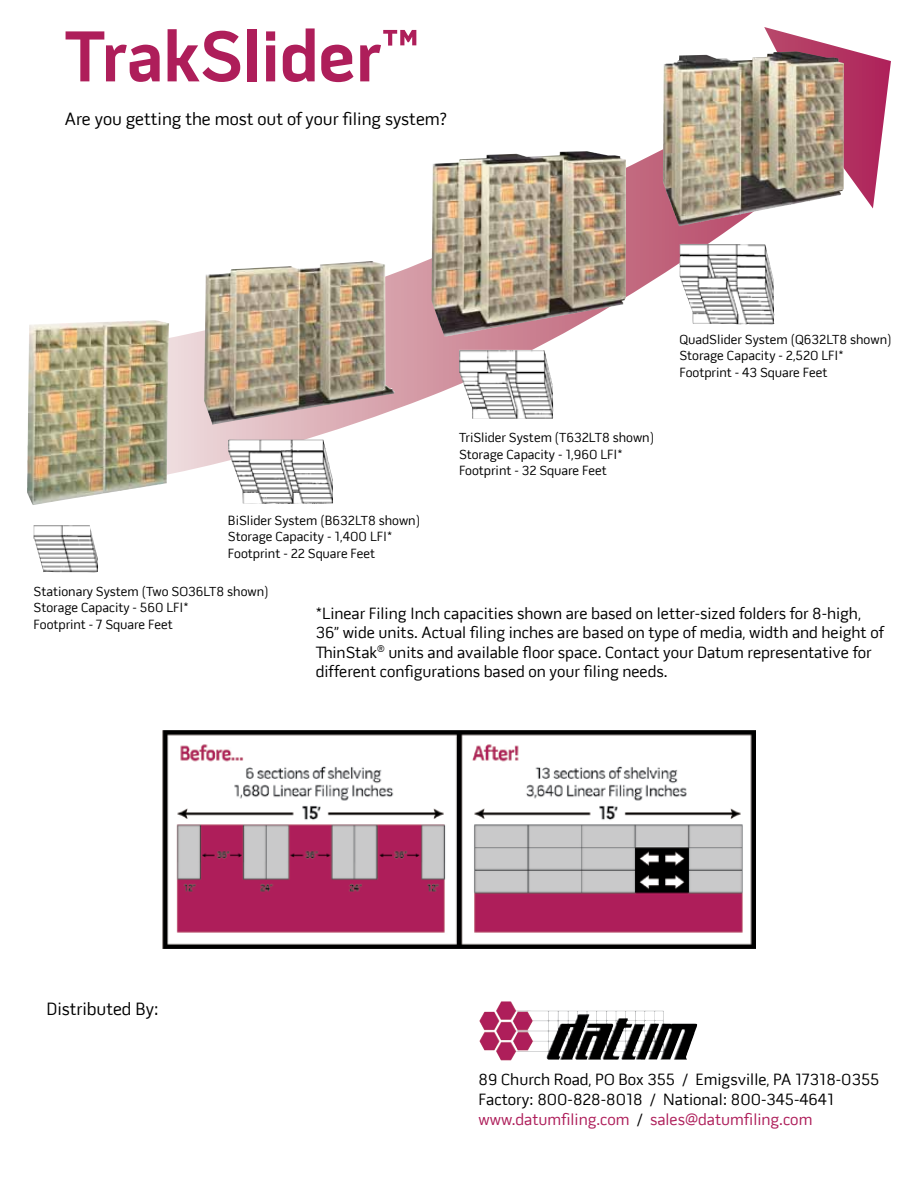
<style>
.page{position:relative;width:918px;height:1188px;background:#fff}
.page>*{position:absolute;margin:0;border:0;box-sizing:border-box;transform-origin:0 0}
.t1{font:700 73.5px "Pill Gothic 600 mg";color:#ae1e5a}
.t2{font:18px "Pill Gothic 600 mg";color:#000}
.t3{font:16.5px/19.5px "Pill Gothic 600 mg";color:#000}
.t4{font:13.5px/16.5px "Pill Gothic 600 mg";color:#000}
.s1{color:#ae1e5a}
</style>
<div class="page">
<svg style="left:169px;top:27px;width:722px;height:447px"></svg>
<img style="left:204px;top:261px;width:191px;height:164px">
<img style="left:663px;top:52px;width:130px;height:174px">
<img style="left:431px;top:152px;width:149px;height:185px">
<img style="left:27px;top:320px;width:142px;height:185px">
<img style="left:34px;top:525px;width:64px;height:48px">
<img style="left:228px;top:440px;width:105px;height:64px">
<img style="left:459px;top:350px;width:94px;height:69px">
<img style="left:679px;top:244px;width:95px;height:81px">
<img style="left:496px;top:1001px;width:52px;height:26px">
<img style="left:163px;top:730px;width:592px;height:218px">
<h1 class="t1" style="left:65px;top:12px;width:357px">TrakSlider™</h1>
<p class="t2" style="left:65px;top:108px;width:384px">Are you getting the most out of your filing system?</p>
<p class="t4" style="left:228px;top:512px;width:194px">BiSlider System (B632LT8 shown)<br>Storage Capacity - 1,400 LFI*<br>Footprint - 22 Square Feet</p>
<p class="t4" style="left:459px;top:430px;width:197px">TriSlider System (T632LT8 shown)<br>Storage Capacity - 1,960 LFI*<br>Footprint - 32 Square Feet</p>
<p class="t4" style="left:679px;top:331px;width:214px">QuadSlider System (Q632LT8 shown)<br>Storage Capacity - 2,520 LFI*<br>Footprint - 43 Square Feet</p>
<p class="t4" style="left:34px;top:583px;width:237px">Stationary System (Two SO36LT8 shown)<br>Storage Capacity - 560 LFI*<br>Footprint - 7 Square Feet</p>
<p class="t3" style="left:316px;top:603px;width:569px">*Linear Filing Inch capacities shown are based on letter-sized folders for 8-high, 36” wide units. Actual filing inches are based on type of media, width and height of ThinStak<sup>®</sup> units and available floor space. Contact your Datum representative for different configurations based on your filing needs.</p>
<p class="t2" style="left:47px;top:998px;width:114px">Distributed By:</p>
<p class="t3" style="left:479px;top:1070px;width:402px">89 Church Road, PO Box 355 / Emigsville, PA 17318-0355<br>Factory: 800-828-8018 / National: 800-345-4641 <span class="s1">www.datumfiling.com</span> / <span class="s1">sales@datumfiling.com</span></p>
</div>
